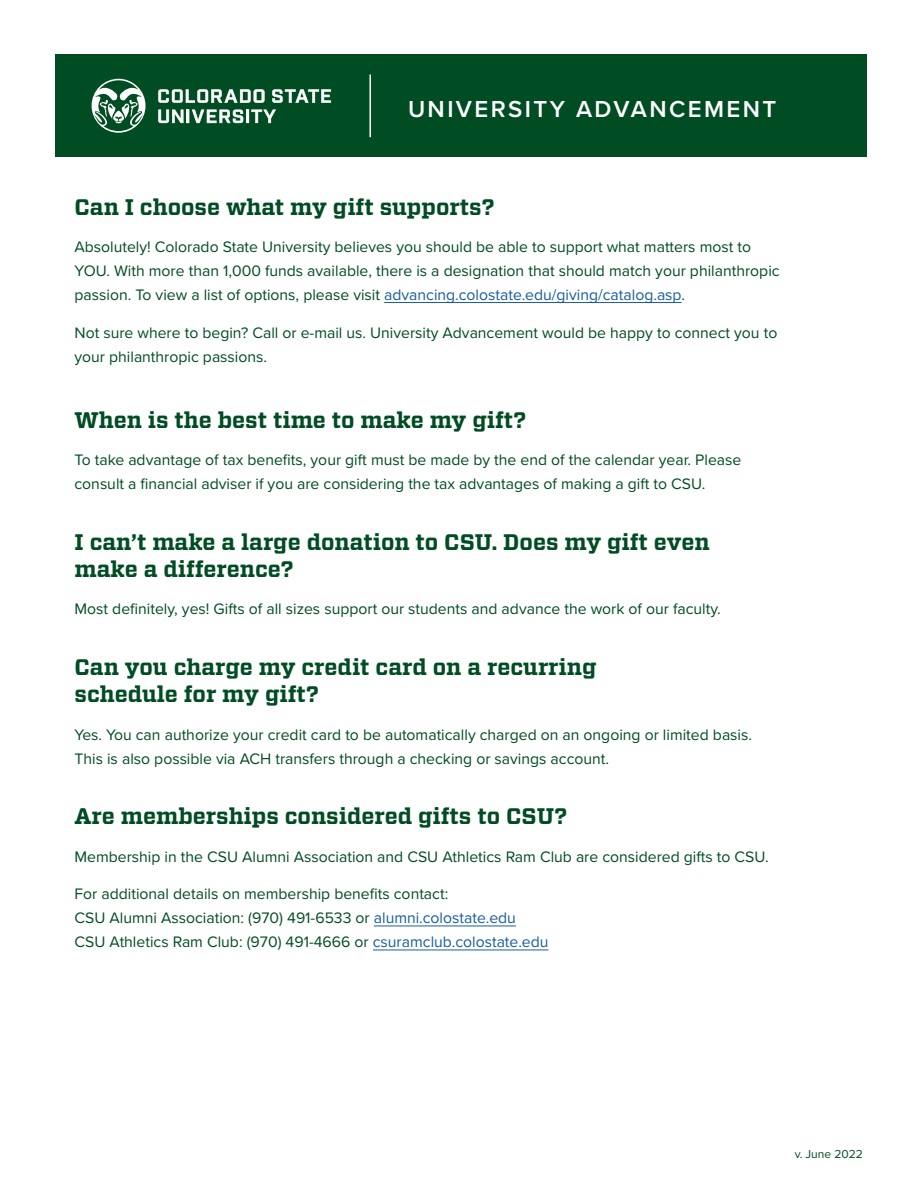
<style>
.page{position:relative;width:918px;height:1188px;background:#fff}
.page>*{position:absolute;margin:0;border:0;box-sizing:border-box;transform-origin:0 0}
.t1{font:600 24px "Proxima Nova";letter-spacing:.1em;color:#fff}
.t2{font:700 22.5px/27px "Vitesse";color:#004c23}
.t3{font:15.75px/24px "Proxima Nova";color:#004c23}
.t4{font:12px "Proxima Nova";color:#004c23}
.s1{color:#175d9e}
</style>
<div class="page">
<div style="left:55px;top:55px;width:811px;height:102px;background:#004c23"></div>
<svg style="left:158px;top:89px;width:107px;height:14px"></svg>
<svg style="left:272px;top:89px;width:59px;height:14px"></svg>
<svg style="left:158px;top:110px;width:118px;height:13px"></svg>
<svg style="left:92px;top:79px;width:54px;height:54px"></svg>
<hr style="left:369px;top:75px;width:2px;height:62px;background:#fff">
<hr style="left:384px;top:302px;width:298px;height:1px;background:#175d9e">
<hr style="left:374px;top:926px;width:142px;height:1px;background:#175d9e">
<hr style="left:373px;top:950px;width:175px;height:1px;background:#175d9e">
<p class="t1" style="left:408px;top:91px;width:370px">UNIVERSITY ADVANCEMENT</p>
<p class="t2" style="left:75px;top:193px;width:422px">Can I choose what my gift supports?</p>
<p class="t3" style="left:75px;top:234px;width:707px">Absolutely! Colorado State University believes you should be able to support what matters most to<br>YOU. With more than 1,000 funds available, there is a designation that should match your philanthropic passion. To view a list of options, please visit <span class="s1">advancing.colostate.edu/giving/catalog.asp</span>.</p>
<p class="t3" style="left:75px;top:320px;width:704px">Not sure where to begin? Call or e-mail us. University Advancement would be happy to connect you to your philanthropic passions.</p>
<p class="t2" style="left:75px;top:407px;width:454px">When is the best time to make my gift?</p>
<p class="t3" style="left:75px;top:447px;width:668px">To take advantage of tax benefits, your gift must be made by the end of the calendar year. Please consult a financial adviser if you are considering the tax advantages of making a gift to CSU.</p>
<p class="t2" style="left:75px;top:529px;width:637px">I can’t make a large donation to CSU. Does my gift even make a difference?</p>
<p class="t3" style="left:75px;top:597px;width:648px">Most definitely, yes! Gifts of all sizes support our students and advance the work of our faculty.</p>
<p class="t2" style="left:75px;top:654px;width:523px">Can you charge my credit card on a recurring schedule for my gift?</p>
<p class="t3" style="left:75px;top:722px;width:679px">Yes. You can authorize your credit card to be automatically charged on an ongoing or limited basis.<br>This is also possible via ACH transfers through a checking or savings account.</p>
<p class="t2" style="left:75px;top:803px;width:495px">Are memberships considered gifts to CSU?</p>
<p class="t3" style="left:75px;top:844px;width:696px">Membership in the CSU Alumni Association and CSU Athletics Ram Club are considered gifts to CSU.</p>
<p class="t3" style="left:75px;top:882px;width:375px">For additional details on membership benefits contact:</p>
<p class="t3" style="left:75px;top:906px;width:443px">CSU Alumni Association: (970) 491-6533 or <span class="s1">alumni.colostate.edu</span></p>
<p class="t3" style="left:75px;top:930px;width:475px">CSU Athletics Ram Club: (970) 491-4666 or <span class="s1">csuramclub.colostate.edu</span></p>
<p class="t4" style="left:795px;top:1146px;width:70px">v. June 2022</p>
</div>
